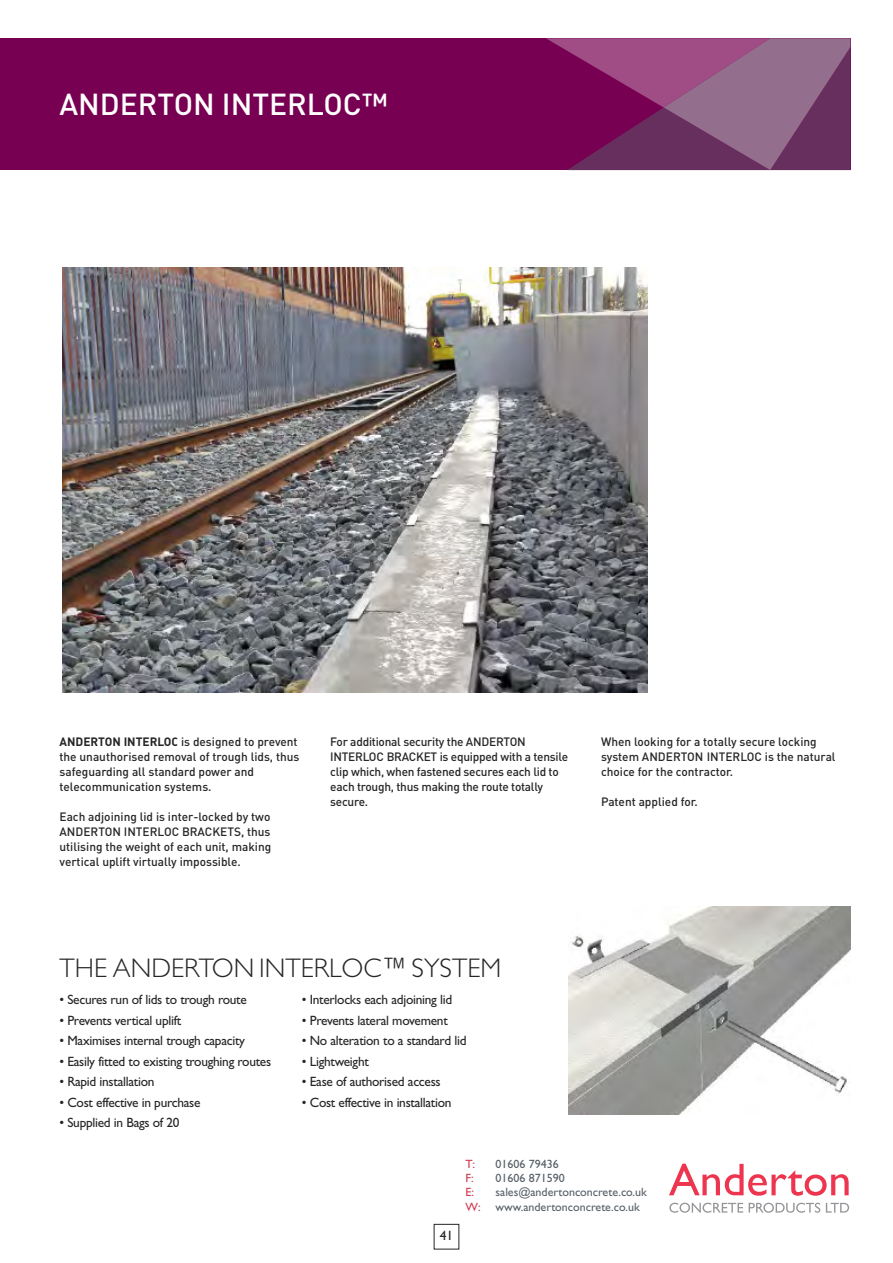
<style>
.page{position:relative;width:893px;height:1263px;background:#fff}
.page>*{position:absolute;margin:0;border:0;box-sizing:border-box;transform-origin:0 0}
.t1{font:500 30px "DIN";color:#fff}
.t2{font:300 27px "Gill Sans";color:#272627}
.t3{font:13.5px "Gill Sans";letter-spacing:-.02em;color:#272627}
.t4{font:500 12px/15px "DIN";color:#272627}
.t5{font:500 12px/15px "DIN";letter-spacing:-.02em;color:#272627}
.t6{font:12px/14.4px "Gill Sans";color:#565f67}
.t7{font:12px "Gill Sans";color:#cf3b52}
.s1{font-weight:700}
.s2{color:#cf3b52}
</style>
<div class="page">
<img style="left:569px;top:906px;width:281px;height:208px">
<div style="left:0;top:38px;width:850px;height:132px;background:#770053"></div>
<svg style="left:546px;top:38px;width:304px;height:132px"></svg>
<svg style="left:669px;top:1164px;width:180px;height:32px"></svg>
<svg style="left:669px;top:1203px;width:74px;height:10px"></svg>
<svg style="left:749px;top:1203px;width:71px;height:10px"></svg>
<svg style="left:826px;top:1203px;width:23px;height:9px"></svg>
<img style="left:62px;top:268px;width:585px;height:424px">
<h1 class="t1" style="left:60px;top:87px;width:330px">ANDERTON INTERLOC™</h1>
<p class="t4" style="left:60px;top:733px;width:241px"><span class="s1">ANDERTON INTERLOC</span> is designed to prevent the unauthorised removal of trough lids, thus safeguarding all standard power and telecommunication systems.</p>
<p class="t4" style="left:60px;top:808px;width:213px;text-align:justify">Each adjoining lid is inter-locked by two ANDERTON INTERLOC BRACKETS, thus utilising the weight of each unit, making vertical uplift virtually impossible.</p>
<p class="t5" style="left:330px;top:733px;width:239px">For additional security the ANDERTON INTERLOC BRACKET is equipped with a tensile clip which, when fastened secures each lid to each trough, thus making the route totally secure.</p>
<p class="t4" style="left:601px;top:733px;width:236px">When looking for a totally secure locking system ANDERTON INTERLOC is the natural choice for the contractor.</p>
<p class="t4" style="left:601px;top:793px;width:98px">Patent applied for.</p>
<h2 class="t2" style="left:60px;top:957px;width:443px">THE ANDERTON INTERLOC™ SYSTEM</h2>
<p class="t3" style="left:60px;top:995px;width:189px">• Secures run of lids to trough route</p>
<p class="t3" style="left:302px;top:995px;width:152px">• Interlocks each adjoining lid</p>
<p class="t3" style="left:60px;top:1015px;width:123px">• Prevents vertical uplift</p>
<p class="t3" style="left:302px;top:1015px;width:147px">• Prevents lateral movement</p>
<p class="t3" style="left:60px;top:1035px;width:187px">• Maximises internal trough capacity</p>
<p class="t3" style="left:302px;top:1035px;width:166px">• No alteration to a standard lid</p>
<p class="t3" style="left:60px;top:1056px;width:213px">• Easily fitted to existing troughing routes</p>
<p class="t3" style="left:302px;top:1056px;width:68px">• Lightweight</p>
<p class="t3" style="left:60px;top:1076px;width:96px">• Rapid installation</p>
<p class="t3" style="left:302px;top:1076px;width:140px">• Ease of authorised access</p>
<p class="t3" style="left:60px;top:1097px;width:142px">• Cost effective in purchase</p>
<p class="t3" style="left:302px;top:1097px;width:151px">• Cost effective in installation</p>
<p class="t3" style="left:60px;top:1117px;width:122px">• Supplied in Bags of 20</p>
<p class="t3" style="left:440px;top:1230px;width:15px">41</p>
<p class="t7" style="left:466px;top:1159px;width:11px">T:</p>
<p class="t6" style="left:496px;top:1157px;width:65px">01606 79436</p>
<p class="t7" style="left:466px;top:1173px;width:10px">F:</p>
<p class="t6" style="left:496px;top:1172px;width:71px">01606 871590</p>
<p class="t7" style="left:466px;top:1188px;width:10px">E:</p>
<p class="t6" style="left:466px;top:1186px;width:183px;text-indent:30px">sales@andertonconcrete.co.uk<br><span class="s2">W:</span> www.andertonconcrete.co.uk</p>
</div>
